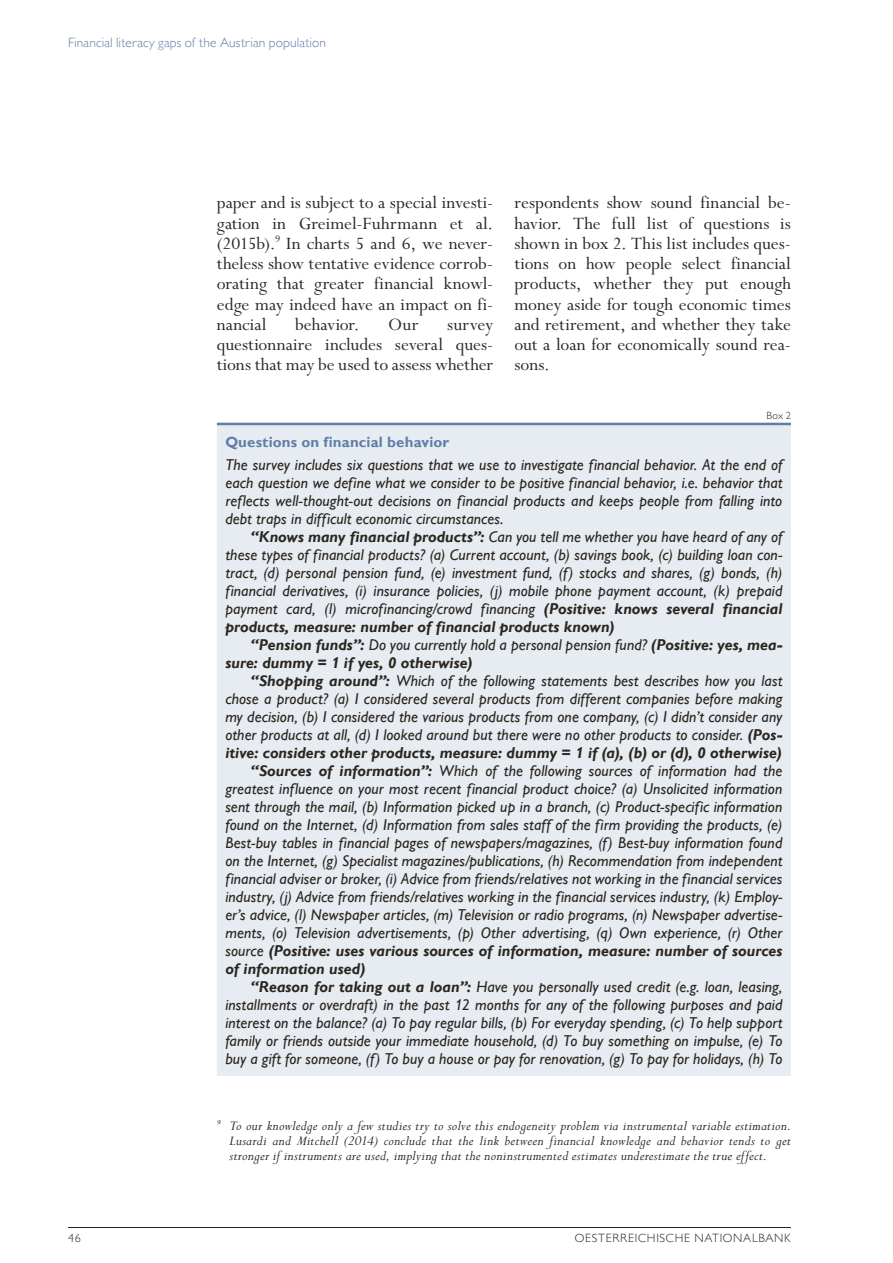
<style>
.page{position:relative;width:893px;height:1263px;background:#fff}
.page>*{position:absolute;margin:0;border:0;box-sizing:border-box;transform-origin:0 0}
.t1{font:19.5px/20.2px "Perpetua Std";color:#2b2620;text-align:justify}
.t2{font:italic 500 15.75px/18px "Gill Sans MT Pro";letter-spacing:.005em;color:#2b2620;text-align:justify}
.t3{font:italic 700 15.75px/18px "Gill Sans MT Pro";color:#2b2620}
.t4{font:italic 15px/15px "Perpetua Std";letter-spacing:.02em;color:#2b2620;text-align:justify}
.t5{font:700 15px "Gill Sans MT Pro";letter-spacing:.01em;color:#607ea9}
.t6{font:300 13.5px "Gill Sans MT Pro";letter-spacing:.01em;color:#607ea9}
.t7{font:300 12px "Gill Sans MT Pro";letter-spacing:.06em;color:#2b2620}
.t8{font:300 10.5px "Gill Sans MT Pro";color:#2b2620}
.s1{font-weight:700}
.s2{font-weight:500}
</style>
<div class="page">
<hr style="left:68px;top:1227px;width:723px;height:1px;background:#2b2620">
<div style="left:217px;top:425px;width:574px;height:651px;background:#e7ecf2"></div>
<hr style="left:217px;top:423px;width:574px;height:2px;background:#607ea9">
<p class="t6" style="left:68px;top:35px;width:260px">Financial literacy gaps of the Austrian population</p>
<p class="t1" style="left:217px;top:193px;width:278px">paper and is subject to a special investi&shy;gation in Greimel-Fuhrmann et al. (2015b).<sup>9</sup> In charts 5 and 6, we never&shy;theless show tentative evidence corrob&shy;orating that greater financial knowl&shy;edge may indeed have an impact on fi&shy;nancial</p>
<p class="t1" style="left:295px;top:315px;width:66px">behavior.</p>
<p class="t1" style="left:388px;top:315px;width:32px">Our</p>
<p class="t1" style="left:217px;top:315px;width:278px;text-indent:230px">survey questionnaire includes several ques&shy;tions that may be used to assess whether</p>
<p class="t1" style="left:514px;top:193px;width:278px">respondents show sound financial be&shy;havior. The full list of questions is shown in box 2. This list includes ques&shy;tions on how people select financial products, whether they put enough money aside for tough economic times and retirement, and whether they take out a loan for economically sound rea&shy;sons.</p>
<p class="t8" style="left:766px;top:409px;width:26px">Box 2</p>
<p class="t5" style="left:225px;top:432px;width:225px">Questions on financial behavior</p>
<p class="t2" style="left:225px;top:455px;width:559px">The survey includes six questions that we use to investigate financial behavior. At the end of each question we define what we consider to be positive financial behavior, i.e. behavior that reflects well-thought-out decisions on financial products and keeps people from falling into debt traps in difficult economic circumstances.</p>
<p class="t2" style="left:225px;top:527px;width:559px;text-indent:26px"><span class="s1">“Knows many financial products”:</span> Can you tell me whether you have heard of any of these types of financial products? (a) Current account, (b) savings book, (c) building loan con&shy;tract, (d) personal pension fund, (e) investment fund, (f) stocks and shares, (g) bonds, (h) financial derivatives, (i) insurance policies, (j) mobile phone payment account, (k) prepaid payment card, (l) microfinancing/crowd financing <span class="s1">(Positive: knows several financial products, measure: number of financial products known)</span></p>
<p class="t3" style="left:225px;top:635px;width:559px;text-indent:26px">“Pension funds”: <span class="s2">Do you currently hold a personal pension fund?</span> (Positive: yes, mea&shy;sure: dummy = 1 if yes, 0 otherwise)</p>
<p class="t2" style="left:251px;top:671px;width:533px"><span class="s1">“Shopping around”:</span> Which of the following statements best describes how you last</p>
<p class="t2" style="left:225px;top:689px;width:558px">chose a product? (a) I considered several products from different companies before making</p>
<p class="t2" style="left:225px;top:707px;width:559px">my decision, (b) I considered the various products from one company, (c) I didn’t consider any</p>
<p class="t2" style="left:225px;top:725px;width:559px">other products at all, (d) I looked around but there were no other products to consider. <span class="s1">(Pos-</span></p>
<p class="t3" style="left:225px;top:743px;width:558px">itive: considers other products, measure: dummy = 1 if (a), (b) or (d), 0 otherwise)</p>
<p class="t2" style="left:251px;top:761px;width:533px"><span class="s1">“Sources of information”:</span> Which of the following sources of information had the</p>
<p class="t2" style="left:225px;top:779px;width:559px">greatest influence on your most recent financial product choice? (a) Unsolicited information</p>
<p class="t2" style="left:225px;top:798px;width:559px">sent through the mail, (b) Information picked up in a branch, (c) Product-specific information</p>
<p class="t2" style="left:225px;top:816px;width:559px">found on the Internet, (d) Information from sales staff of the firm providing the products, (e)</p>
<p class="t2" style="left:225px;top:834px;width:559px">Best-buy tables in financial pages of newspapers/magazines, (f) Best-buy information found</p>
<p class="t2" style="left:225px;top:852px;width:559px">on the Internet, (g) Specialist magazines/publications, (h) Recommendation from independent</p>
<p class="t2" style="left:225px;top:870px;width:559px">financial adviser or broker, (i) Advice from friends/relatives not working in the financial services</p>
<p class="t2" style="left:225px;top:888px;width:559px">industry, (j) Advice from friends/relatives working in the financial services industry, (k) Employ-</p>
<p class="t2" style="left:225px;top:906px;width:559px">er’s advice, (l) Newspaper articles, (m) Television or radio programs, (n) Newspaper advertise-</p>
<p class="t2" style="left:225px;top:924px;width:559px">ments, (o) Television advertisements, (p) Other advertising, (q) Own experience, (r) Other</p>
<p class="t3" style="left:225px;top:941px;width:559px"><span class="s2">source</span> (Positive: uses various sources of information, measure: number of sources</p>
<p class="t3" style="left:225px;top:959px;width:142px">of information used)</p>
<p class="t2" style="left:251px;top:978px;width:533px"><span class="s1">“Reason for taking out a loan”:</span> Have you personally used credit (e.g. loan, leasing,</p>
<p class="t2" style="left:225px;top:996px;width:559px">installments or overdraft) in the past 12 months for any of the following purposes and paid</p>
<p class="t2" style="left:225px;top:1014px;width:558px">interest on the balance? (a) To pay regular bills, (b) For everyday spending, (c) To help support</p>
<p class="t2" style="left:225px;top:1032px;width:559px">family or friends outside your immediate household, (d) To buy something on impulse, (e) To</p>
<p class="t2" style="left:225px;top:1050px;width:559px">buy a gift for someone, (f) To buy a house or pay for renovation, (g) To pay for holidays, (h) To</p>
<p class="t4" style="left:230px;top:1119px;width:563px;text-indent:-13px"><sup>9</sup> To our knowledge only a few studies try to solve this endogeneity problem via instrumental variable estimation.<br>Lusardi and Mitchell (2014) conclude that the link between financial knowledge and behavior tends to get stronger if instruments are used, implying that the noninstrumented estimates underestimate the true effect.</p>
<p class="t7" style="left:68px;top:1231px;width:14px">46</p>
<p class="t7" style="left:575px;top:1231px;width:218px">OESTERREICHISCHE NATIONALBANK</p>
</div>
